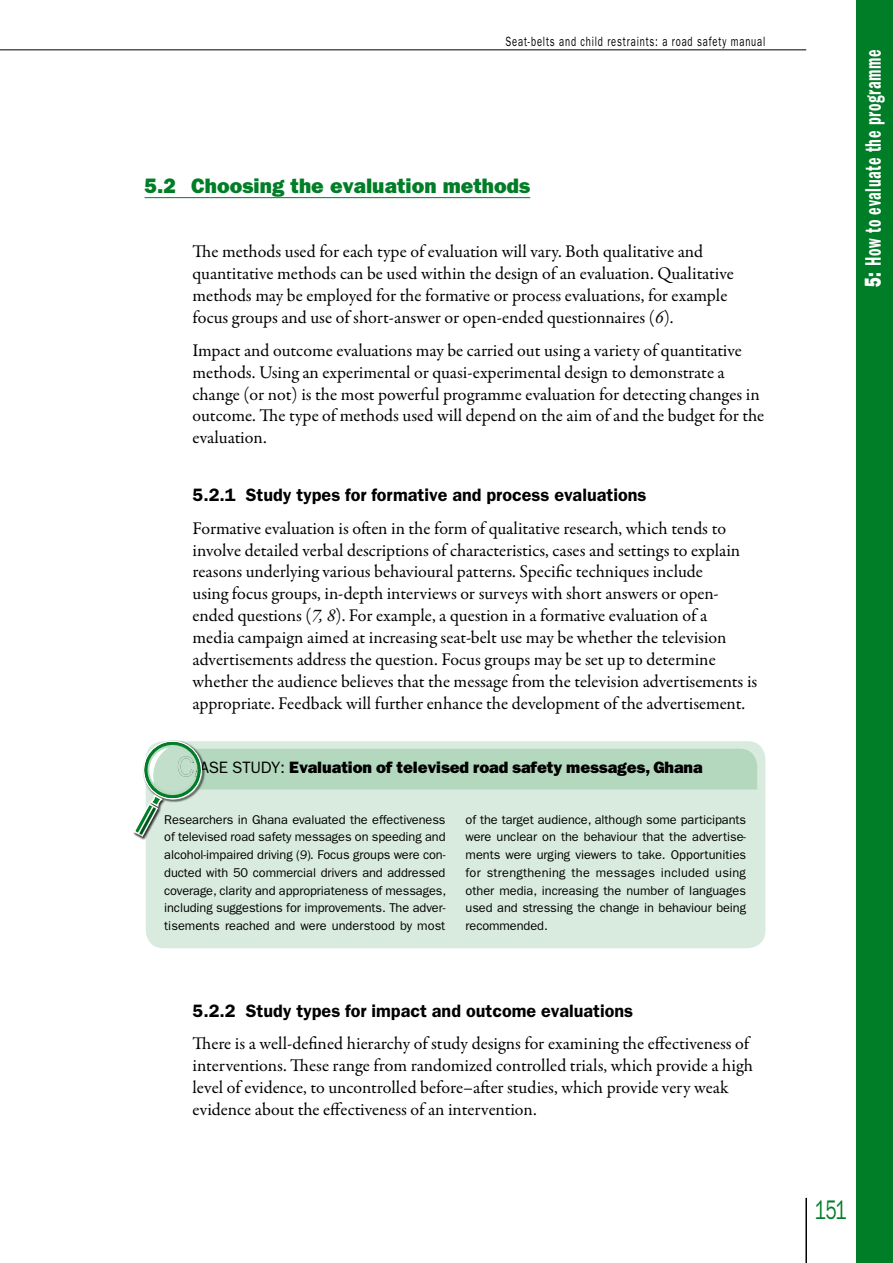
<style>
.page{position:relative;width:893px;height:1263px;background:#fff}
.page>*{position:absolute;margin:0;border:0;box-sizing:border-box;transform-origin:0 0}
.t1{font:27px "ITC Franklin Gothic Std";color:#007d27;scale:.7 1}
.t2{font:23.1px "ITC Franklin Gothic Std Dm Cd";letter-spacing:.04em;color:#fff;scale:.7 1}
.t3{font:21px "ITC Franklin Gothic Std Hvy";color:#007d27}
.t4{font:18px/21.9px "Garamond Premr Pro";color:#000}
.t5{font:600 18px "ITC Franklin Gothic Std";color:#000}
.t6{font:16.5px "ITC Franklin Gothic Std Hvy";letter-spacing:-.005em;color:#000}
.t7{font:13.5px "ITC Franklin Gothic Std";letter-spacing:.09em;color:#000;scale:.7 1}
.t8{font:12.75px/17.7px "ITC Franklin Gothic Std";letter-spacing:-.005em;color:#000;text-align:justify}
.s1{font-style:italic}
.s2{font-family:"ITC Franklin Gothic Std"}
.s3{font-family:"ITC Franklin Gothic Std Hvy"}
</style>
<div class="page">
<hr style="left:805px;top:1198px;width:2px;height:65px;background:#000">
<div style="left:856px;top:0;width:37px;height:1263px;background:#007d27"></div>
<hr style="left:0;top:50px;width:806px;height:1px;background:#000">
<hr style="left:145px;top:197px;width:385px;height:1px;background:#007d27">
<div style="left:146px;top:741px;width:619px;height:207px;background:#d9ebdf;border-radius:18px"></div>
<div style="left:133px;top:803px;width:29px;height:37px;background:#000;opacity:.55"></div>
<svg style="left:133px;top:740px;width:624px;height:98px"></svg>
<p class="t7" style="left:505px;top:34px;width:373px">Seat-belts and child restraints: a road safety manual</p>
<p class="t3" style="left:145px;top:173px;width:387px">5.2 Choosing the evaluation methods</p>
<p class="t4" style="left:193px;top:241px;width:543px">The methods used for each type of evaluation will vary. Both qualitative and quantitative methods can be used within the design of an evaluation. Qualitative methods may be employed for the formative or process evaluations, for example focus groups and use of short-answer or open-ended questionnaires (<span class="s1">6</span>).</p>
<p class="t4" style="left:193px;top:339px;width:573px">Impact and outcome evaluations may be carried out using a variety of quantitative methods. Using an experimental or quasi-experimental design to demonstrate a change (or not) is the most powerful programme evaluation for detecting changes in outcome. The type of methods used will depend on the aim of and the budget for the evaluation.</p>
<p class="t5" style="left:193px;top:484px;width:455px">5.2.1 Study types for formative and process evaluations</p>
<p class="t4" style="left:193px;top:517px;width:566px">Formative evaluation is often in the form of qualitative research, which tends to involve detailed verbal descriptions of characteristics, cases and settings to explain reasons underlying various behavioural patterns. Specific techniques include<br>using focus groups, in-depth interviews or surveys with short answers or open&shy;ended questions (<span class="s1">7, 8</span>). For example, a question in a formative evaluation of a<br>media campaign aimed at increasing seat-belt use may be whether the television advertisements address the question. Focus groups may be set up to determine whether the audience believes that the message from the television advertisements is appropriate. Feedback will further enhance the development of the advertisement.</p>
<p class="t6" style="left:190px;top:757px;width:514px"><span class="s2">CASE STUDY:</span> Evaluation of televised road safety messages, Ghana</p>
<p class="t8" style="left:164px;top:811px;width:283px">Researchers in Ghana evaluated the effectiveness of televised road safety messages on speeding and alcohol-impaired driving (<span class="s1">9</span>)<span class="s1">.</span> Focus groups were con&shy;ducted with 50 commercial drivers and addressed coverage, clarity and appropriateness of messages, including suggestions for improvements. The adver&shy;tisements reached and were understood by most</p>
<p class="t8" style="left:466px;top:811px;width:282px">of the target audience, although some participants were unclear on the behaviour that the advertise&shy;ments were urging viewers to take. Opportunities for strengthening the messages included using other media, increasing the number of languages used and stressing the change in behaviour being recommended.</p>
<p class="t5" style="left:193px;top:1000px;width:442px">5.2.2 Study types for impact and outcome evaluations</p>
<p class="t4" style="left:193px;top:1033px;width:562px">There is a well-defined hierarchy of study designs for examining the effectiveness of interventions. These range from randomized controlled trials, which provide a high level of evidence, to uncontrolled before–after studies, which provide very weak evidence about the effectiveness of an intervention.</p>
<p class="t2" style="left:860px;top:287px;width:341px;rotate:-90deg"><span class="s3">5:</span> How to evaluate the programme</p>
<h1 class="t1" style="left:815px;top:1195px;width:47px">151</h1>
</div>
